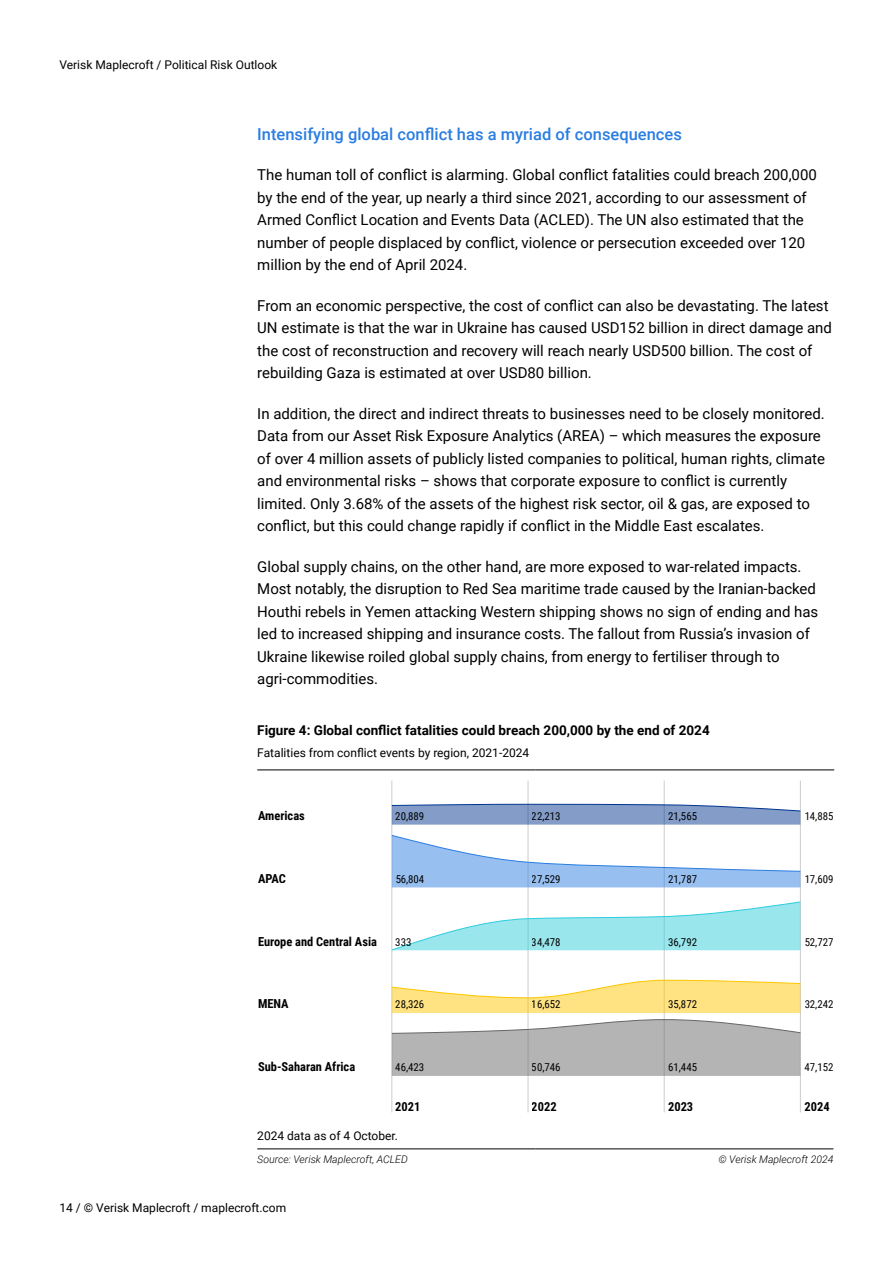
<style>
.page{position:relative;width:893px;height:1263px;background:#fff}
.page>*{position:absolute;margin:0;border:0;box-sizing:border-box;transform-origin:0 0}
.t1{font:500 16.5px "Roboto";color:#2a7de1}
.body_10_15__wide_measure{font:15px/22.5px "Roboto";color:#000}
.t2{font:700 13.95px "Roboto Condensed";color:#000}
.figure_heading{font:700 13.5px "Roboto";color:#000}
.t3{font:700 12.45px "Roboto Condensed";color:#000}
.figure_subheading{font:12px "Roboto";color:#000}
.t4{font:10.8px "Roboto Condensed";color:#000}
.source{font:italic 300 10.5px "Roboto";color:#000}
</style>
<div class="page">
<hr style="left:257px;top:770px;width:279px;height:1px;background:#000">
<hr style="left:536px;top:770px;width:298px;height:1px;background:#000">
<hr style="left:257px;top:1148px;width:279px;height:1px;background:#000">
<hr style="left:536px;top:1148px;width:297px;height:1px;background:#000">
<hr style="left:392px;top:780px;width:1px;height:332px;background:#ccc">
<hr style="left:528px;top:780px;width:1px;height:332px;background:#ccc">
<hr style="left:664px;top:780px;width:1px;height:332px;background:#ccc">
<hr style="left:800px;top:780px;width:1px;height:332px;background:#ccc">
<svg style="left:391px;top:803px;width:410px;height:22px"></svg>
<svg style="left:391px;top:834px;width:410px;height:53px"></svg>
<svg style="left:391px;top:901px;width:410px;height:50px"></svg>
<svg style="left:391px;top:979px;width:410px;height:34px"></svg>
<svg style="left:391px;top:1019px;width:410px;height:57px"></svg>
<p class="figure_subheading" style="left:60px;top:56px;width:219px">Verisk Maplecroft / Political Risk Outlook</p>
<h3 class="t1" style="left:257px;top:122px;width:426px">Intensifying global conflict has a myriad of consequences</h3>
<p class="body_10_15__wide_measure" style="left:257px;top:163px;width:561px">The human toll of conflict is alarming. Global conflict fatalities could breach 200,000 by the end of the year, up nearly a third since 2021, according to our assessment of Armed Conflict Location and Events Data (ACLED). The UN also estimated that the number of people displaced by conflict, violence or persecution exceeded over 120 million by the end of April 2024.</p>
<p class="body_10_15__wide_measure" style="left:257px;top:293px;width:576px">From an economic perspective, the cost of conflict can also be devastating. The latest UN estimate is that the war in Ukraine has caused USD152 billion in direct damage and the cost of reconstruction and recovery will reach nearly USD500 billion. The cost of rebuilding Gaza is estimated at over USD80 billion.</p>
<p class="body_10_15__wide_measure" style="left:257px;top:401px;width:569px">In addition, the direct and indirect threats to businesses need to be closely monitored.<br>Data from our Asset Risk Exposure Analytics (AREA) – which measures the exposure of over 4 million assets of publicly listed companies to political, human rights, climate and environmental risks – shows that corporate exposure to conflict is currently limited. Only 3.68% of the assets of the highest risk sector, oil &amp; gas, are exposed to conflict, but this could change rapidly if conflict in the Middle East escalates.</p>
<p class="body_10_15__wide_measure" style="left:257px;top:554px;width:563px">Global supply chains, on the other hand, are more exposed to war-related impacts.<br>Most notably, the disruption to Red Sea maritime trade caused by the Iranian-backed Houthi rebels in Yemen attacking Western shipping shows no sign of ending and has led to increased shipping and insurance costs. The fallout from Russia’s invasion of Ukraine likewise roiled global supply chains, from energy to fertiliser through to agri-commodities.</p>
<p class="figure_heading" style="left:257px;top:720px;width:454px">Figure 4: Global conflict fatalities could breach 200,000 by the end of 2024</p>
<p class="figure_subheading" style="left:257px;top:744px;width:274px">Fatalities from conflict events by region, 2021-2024</p>
<p class="t2" style="left:257px;top:742px;width:292px">Fatalities from conflict events by region, 2021-2024</p>
<p class="t3" style="left:258px;top:807px;width:48px">Americas</p>
<p class="t4" style="left:395px;top:808px;width:30px">20,889</p>
<p class="t4" style="left:532px;top:808px;width:30px">22,213</p>
<p class="t4" style="left:668px;top:808px;width:30px">21,565</p>
<p class="t4" style="left:804px;top:808px;width:30px">14,885</p>
<p class="t3" style="left:258px;top:870px;width:29px">APAC</p>
<p class="t4" style="left:395px;top:871px;width:30px">56,804</p>
<p class="t4" style="left:532px;top:871px;width:30px">27,529</p>
<p class="t4" style="left:668px;top:871px;width:30px">21,787</p>
<p class="t4" style="left:804px;top:871px;width:30px">17,609</p>
<p class="t3" style="left:258px;top:932px;width:120px">Europe and Central Asia</p>
<p class="t4" style="left:395px;top:934px;width:18px">333</p>
<p class="t4" style="left:532px;top:934px;width:30px">34,478</p>
<p class="t4" style="left:668px;top:934px;width:30px">36,792</p>
<p class="t4" style="left:804px;top:934px;width:30px">52,727</p>
<p class="t3" style="left:258px;top:995px;width:32px">MENA</p>
<p class="t4" style="left:395px;top:997px;width:30px">28,326</p>
<p class="t4" style="left:532px;top:997px;width:30px">16,652</p>
<p class="t4" style="left:668px;top:997px;width:30px">35,872</p>
<p class="t4" style="left:804px;top:997px;width:30px">32,242</p>
<p class="t3" style="left:258px;top:1058px;width:99px">Sub-Saharan Africa</p>
<p class="t4" style="left:395px;top:1060px;width:30px">46,423</p>
<p class="t4" style="left:532px;top:1060px;width:30px">50,746</p>
<p class="t4" style="left:668px;top:1060px;width:30px">61,445</p>
<p class="t4" style="left:804px;top:1060px;width:30px">47,152</p>
<p class="t3" style="left:395px;top:1097px;width:27px">2021</p>
<p class="t3" style="left:532px;top:1097px;width:27px">2022</p>
<p class="t3" style="left:668px;top:1097px;width:27px">2023</p>
<p class="t3" style="left:804px;top:1097px;width:27px">2024</p>
<p class="figure_subheading" style="left:257px;top:1128px;width:142px">2024 data as of 4 October.</p>
<p class="source" style="left:257px;top:1152px;width:152px">Source: Verisk Maplecroft, ACLED</p>
<p class="source" style="left:718px;top:1152px;width:116px">© Verisk Maplecroft 2024</p>
<p class="figure_subheading" style="left:60px;top:1200px;width:228px">14 / © Verisk Maplecroft / maplecroft.com</p>
</div>
